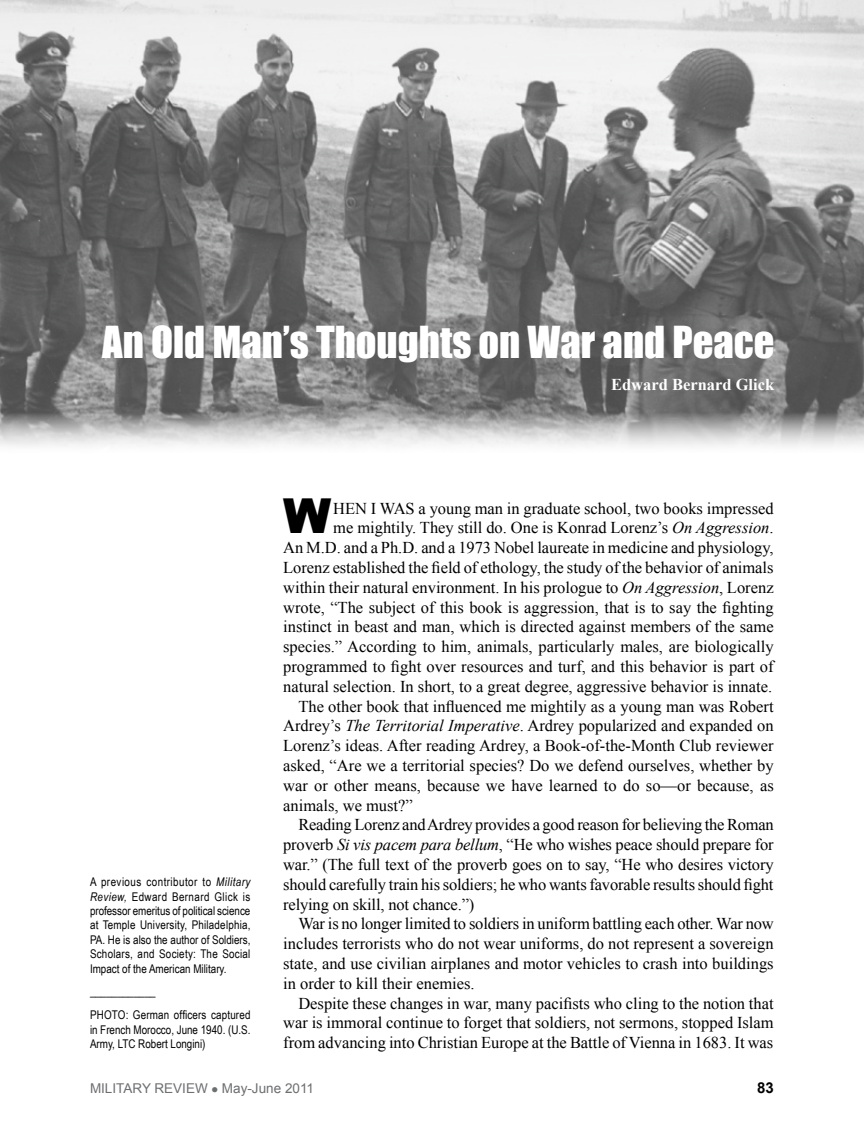
<style>
.page{position:relative;width:864px;height:1134px;background:#fff}
.page>*{position:absolute;margin:0;border:0;box-sizing:border-box;transform-origin:0 0}
.fob_Drop_Cap{font:900 48.15px "Arial";color:#000}
.fob{font:40.5px "Impact";color:#fff}
.fob-2{font:16.5px/19.8px "Times New Roman";color:#000;text-align:justify}
.fob_Drop_Cap-2{font:16.5px/19.8px "Times New Roman";color:#000;text-align:right}
.author_byline{font:700 16.5px "Times New Roman";color:#fff}
.subhead{font:700 15px "Arial";color:#000}
.subhead-2{font:13.5px "Arial";color:#6d6e71}
.bio_italic{font:12px/14.4px "Arial Narrow";color:#000;text-align:justify}
.bio{font:12px/14.4px "Arial Narrow";color:#000;text-align:justify}
.bio-2{font:italic 12px "Arial Narrow";color:#000}
.s1{font-style:italic}
</style>
<div class="page">
<img style="left:0;top:0;width:864px;height:447px">
<p class="fob" style="left:102px;top:311px;width:674px">An Old Man’s Thoughts on War and Peace</p>
<p class="author_byline" style="left:611px;top:373px;width:165px">Edward Bernard Glick</p>
<p class="bio_italic" style="left:90px;top:874px;width:162px">A previous contributor to <span class="s1">Military Review,</span> Edward Bernard Glick is professor emeritus of political science at Temple University, Philadelphia, PA. He is also the author of Soldiers, Scholars, and Society: The Social Impact of the American Military.</p>
<p class="bio-2" style="left:90px;top:983px;width:67px">____________</p>
<p class="bio" style="left:90px;top:1008px;width:162px">PHOTO: German officers captured in French Morocco, June 1940. (U.S.<br>Army, LTC Robert Longini)</p>
<p class="fob_Drop_Cap" style="left:283px;top:481px;width:50px">W</p>
<p class="fob_Drop_Cap-2" style="left:283px;top:498px;width:492px">HEN I WAS a young man in graduate school, two books impressed<br>me mightily. They still do. One is Konrad Lorenz’s <span class="s1">On Aggression</span>.<br>An M.D. and a Ph.D. and a 1973 Nobel laureate in medicine and physiology, Lorenz established the field of ethology, the study of the behavior of animals within their natural environment. In his prologue to <span class="s1">On Aggression</span>, Lorenz wrote, “The subject of this book is aggression, that is to say the fighting instinct in beast and man, which is directed against members of the same species.” According to him, animals, particularly males, are biologically programmed to fight over resources and turf, and this behavior is part of natural selection. In short, to a great degree, aggressive behavior is innate.</p>
<p class="fob-2" style="left:283px;top:696px;width:492px;text-indent:15px">The other book that influenced me mightily as a young man was Robert Ardrey’s <span class="s1">The Territorial Imperative</span>. Ardrey popularized and expanded on Lorenz’s ideas. After reading Ardrey, a Book-of-the-Month Club reviewer asked, “Are we a territorial species? Do we defend ourselves, whether by war or other means, because we have learned to do so—or because, as animals, we must?”</p>
<p class="fob-2" style="left:283px;top:815px;width:492px;text-indent:15px">Reading Lorenz and Ardrey provides a good reason for believing the Roman proverb <span class="s1">Si vis pacem para bellum</span>, “He who wishes peace should prepare for war.” (The full text of the proverb goes on to say, “He who desires victory should carefully train his soldiers; he who wants favorable results should fight relying on skill, not chance.”)</p>
<p class="fob-2" style="left:283px;top:914px;width:492px;text-indent:15px">War is no longer limited to soldiers in uniform battling each other. War now includes terrorists who do not wear uniforms, do not represent a sovereign state, and use civilian airplanes and motor vehicles to crash into buildings in order to kill their enemies.</p>
<p class="fob-2" style="left:283px;top:993px;width:492px;text-indent:15px">Despite these changes in war, many pacifists who cling to the notion that war is immoral continue to forget that soldiers, not sermons, stopped Islam from advancing into Christian Europe at the Battle of Vienna in 1683. It was</p>
<p class="subhead-2" style="left:90px;top:1080px;width:226px">MILITARY REVIEW ● May-June 2011</p>
<p class="subhead" style="left:757px;top:1078px;width:18px">83</p>
</div>
